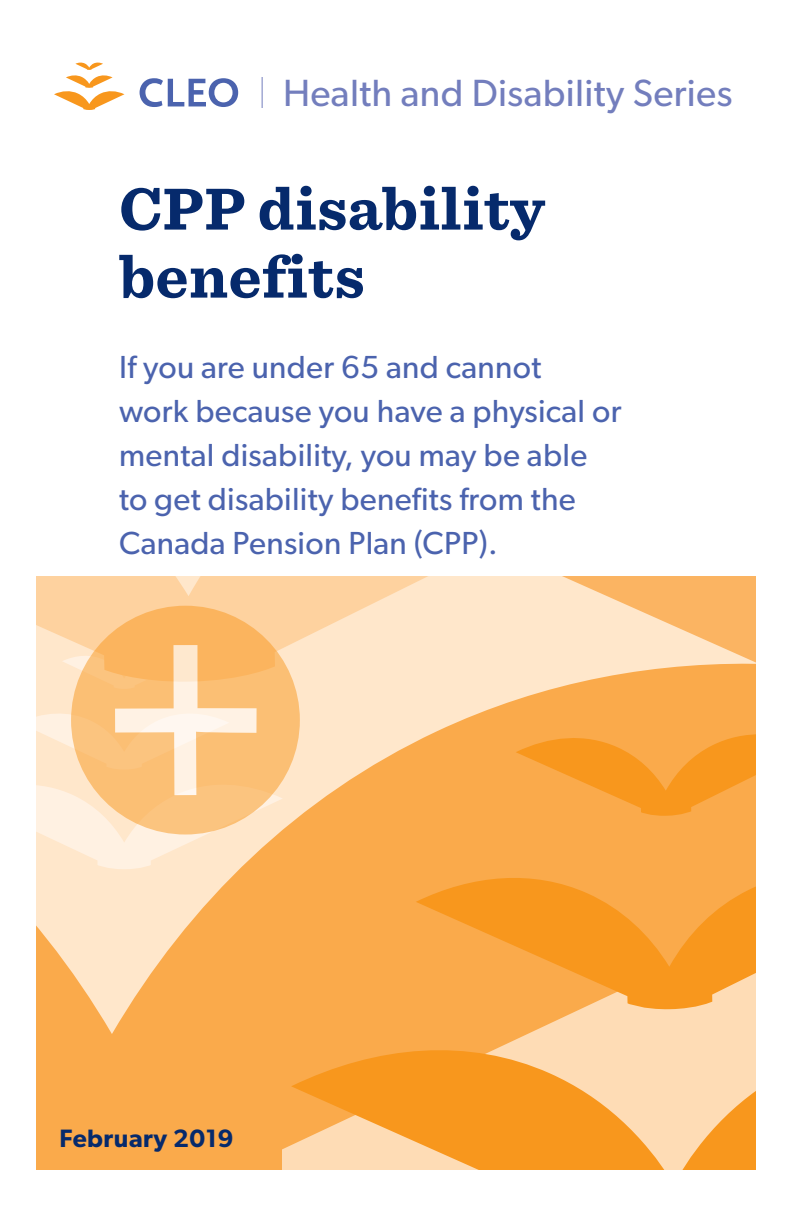
<style>
.page{position:relative;width:792px;height:1224px;background:#fff}
.page>*{position:absolute;margin:0;border:0;box-sizing:border-box;transform-origin:0 0}
.t1{font:700 62px/68px "Sentinel";letter-spacing:.01em;color:#062a6c}
.t2{font:38px "Gibson";letter-spacing:.01em;color:#737ebd}
.t3{font:32px/44px "Gibson";letter-spacing:.01em;color:#4b63ae}
.t4{font:600 25.2px "Gibson";letter-spacing:.02em;color:#062a6c}
</style>
<div class="page">
<svg style="left:140px;top:78px;width:98px;height:29px"></svg>
<svg style="left:54px;top:63px;width:70px;height:47px"></svg>
<hr style="left:262px;top:77px;width:1px;height:31px;background:#737ebd">
<svg style="left:36px;top:683px;width:720px;height:487px;background:#fbb767"></svg>
<svg style="left:434px;top:576px;width:322px;height:160px;background:#fbb767"></svg>
<svg style="left:291px;top:1029px;width:465px;height:141px;background:#fab560"></svg>
<svg style="left:416px;top:864px;width:340px;height:146px;background:#f9a33a"></svg>
<svg style="left:516px;top:730px;width:240px;height:86px;background:#f9a135"></svg>
<svg style="left:36px;top:576px;width:657px;height:107px;background:#fedbb3"></svg>
<svg style="left:71px;top:606px;width:229px;height:229px;background:#fbb663"></svg>
<svg style="left:36px;top:645px;width:247px;height:224px;background:#fcd4a3"></svg>
<p class="t2" style="left:283px;top:70px;width:451px">Health and Disability Series</p>
<h1 class="t1" style="left:119px;top:172px;width:427px">CPP disability benefits</h1>
<p class="t3" style="left:119px;top:344px;width:504px">If you are under 65 and cannot<br>work because you have a physical or mental disability, you may be able to get disability benefits from the<br>Canada Pension Plan (CPP).</p>
<p class="t4" style="left:59px;top:1124px;width:176px">February 2019</p>
</div>
